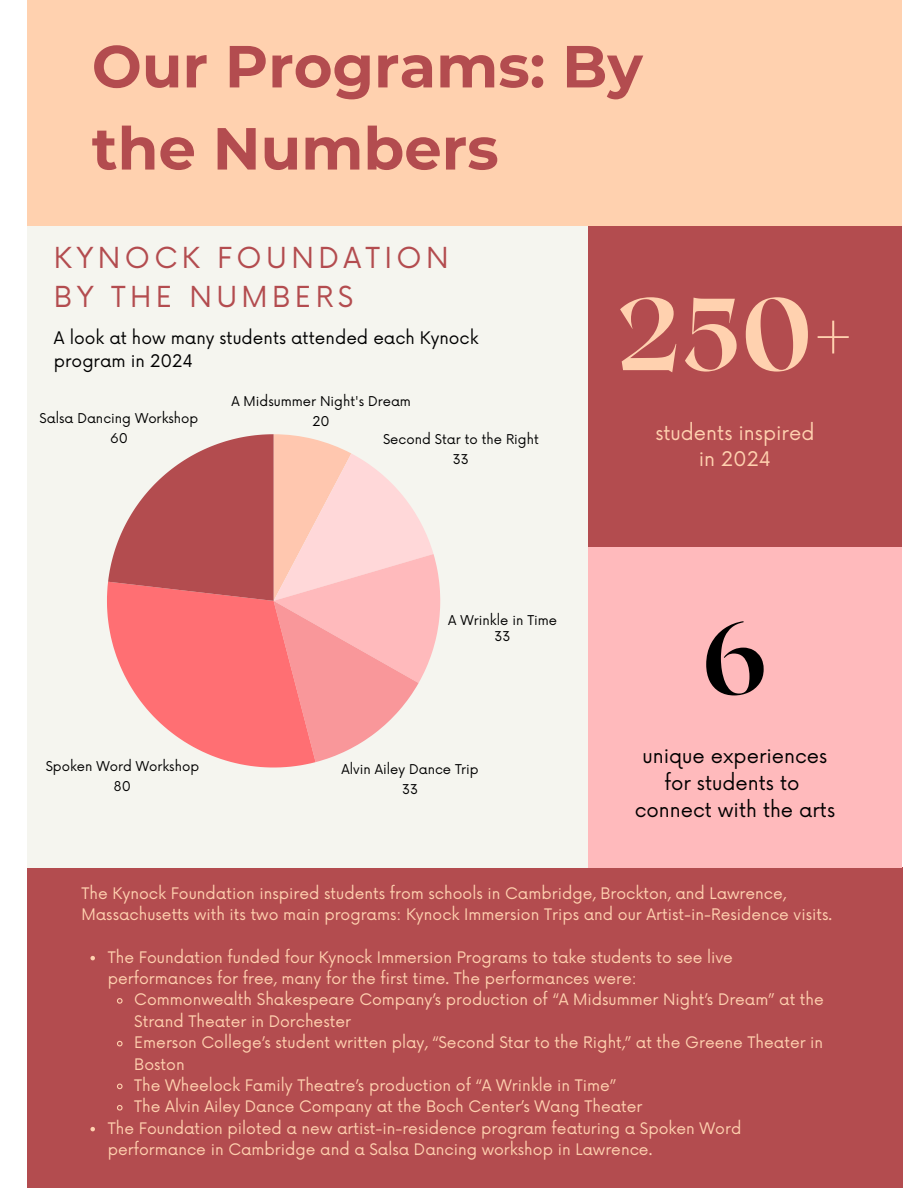
<style>
.page{position:relative;width:918px;height:1188px;background:#fff}
.page>*{position:absolute;margin:0;border:0;box-sizing:border-box;transform-origin:0 0}
.t1{font:800 102px "Roxborough CF";color:#ffd1af}
.t2{font:800 102px "Roxborough CF";color:#000}
.t3{font:700 59.25px/82.2px "Montserrat";color:#b34c4f}
.t4{font:28.2px/39.2px "Now";letter-spacing:.155em;color:#b34c4f}
.t5{font:19.65px/27px "Now";color:#000;text-align:center}
.t6{font:19.65px/26.4px "Now";color:#ffd1af;text-align:center}
.t7{font:16.95px/23.7px "Now";color:#000}
.t8{font:15.45px/21.3px "Now";color:#ffd1af}
.t9{font:13.2px/20px "Now";color:#000;text-align:center}
</style>
<div class="page">
<div style="left:27px;top:0;width:874px;height:297px;background:#ffd1af"></div>
<div style="left:587px;top:226px;width:315px;height:321px;background:#b34c4f"></div>
<div style="left:27px;top:867px;width:875px;height:321px;background:#b34c4f"></div>
<div style="left:587px;top:547px;width:315px;height:320px;background:#ffbabc"></div>
<div style="left:27px;top:226px;width:560px;height:641px;background:#f5f5ef"></div>
<svg style="left:90px;top:956px;width:5px;height:4px"></svg>
<svg style="left:117px;top:998px;width:6px;height:6px"></svg>
<svg style="left:117px;top:1040px;width:6px;height:7px"></svg>
<svg style="left:117px;top:1083px;width:6px;height:7px"></svg>
<svg style="left:117px;top:1105px;width:6px;height:6px"></svg>
<svg style="left:90px;top:1127px;width:5px;height:4px"></svg>
<svg style="left:107px;top:434px;width:333px;height:334px"></svg>
<p class="t3" style="left:92px;top:25px;width:553px">Our Programs: By the Numbers</p>
<p class="t4" style="left:54px;top:240px;width:396px">KYNOCK FOUNDATION<br>BY THE NUMBERS</p>
<h4 class="t7" style="left:54px;top:327px;width:426px">A look at how many students attended each Kynock program in 2024</h4>
<p class="t9" style="left:40px;top:409px;width:160px">Salsa Dancing Workshop<br>60</p>
<p class="t9" style="left:231px;top:392px;width:181px">A Midsummer Night's Dream<br>20</p>
<p class="t9" style="left:383px;top:430px;width:157px">Second Star to the Right<br>33</p>
<p class="t9" style="left:46px;top:757px;width:155px">Spoken Word Workshop<br>80</p>
<p class="t9" style="left:448px;top:613px;width:110px;line-height:16.2px">A Wrinkle in Time<br>33</p>
<p class="t9" style="left:342px;top:760px;width:139px">Alvin Ailey Dance Trip<br>33</p>
<p class="t1" style="left:616px;top:268px;width:239px">250+</p>
<h4 class="t6" style="left:655px;top:421px;width:161px">students inspired in 2024</h4>
<p class="t2" style="left:702px;top:592px;width:67px">6</p>
<h1 class="t5" style="left:635px;top:743px;width:202px">unique experiences for students to connect with the arts</h1>
<p class="t8" style="left:81px;top:883px;width:752px">The Kynock Foundation inspired students from schools in Cambridge, Brockton, and Lawrence,<br>Massachusetts with its two main programs: Kynock Immersion Trips and our Artist-in-Residence visits.</p>
<h2 class="t8" style="left:108px;top:947px;width:627px">The Foundation funded four Kynock Immersion Programs to take students to see live performances for free, many for the first time. The performances were:</h2>
<p class="t8" style="left:134px;top:990px;width:691px">Commonwealth Shakespeare Company’s production of “A Midsummer Night’s Dream” at the<br>Strand Theater in Dorchester</p>
<h3 class="t8" style="left:134px;top:1033px;width:691px">Emerson College’s student written play, “Second Star to the Right,” at the Greene Theater in<br>Boston</h3>
<p class="t8" style="left:134px;top:1075px;width:483px">The Wheelock Family Theatre’s production of “A Wrinkle in Time”</p>
<p class="t8" style="left:134px;top:1097px;width:510px">The Alvin Ailey Dance Company at the Boch Center’s Wang Theater</p>
<p class="t8" style="left:108px;top:1118px;width:635px">The Foundation piloted a new artist-in-residence program featuring a Spoken Word performance in Cambridge and a Salsa Dancing workshop in Lawrence.</p>
</div>
